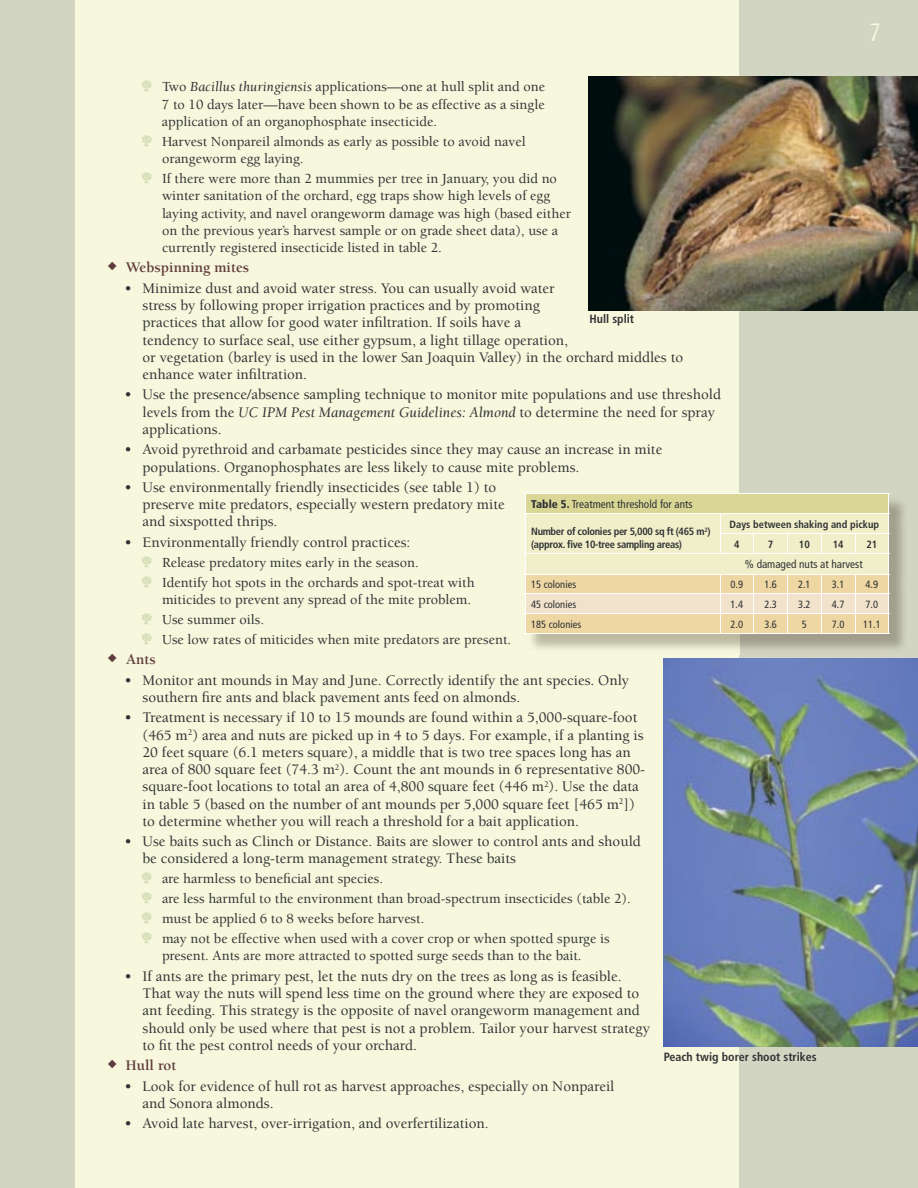
<style>
.page{position:relative;width:918px;height:1188px;background:#d3d5c3}
.page>*{position:absolute;margin:0;border:0;box-sizing:border-box;transform-origin:0 0}
.t1{font:27px "Myriad Std Tilt";color:#fafae1}
.t2{font:500 15px/17.2px "Berkeley";color:#303234}
.t3{font:700 15px "Berkeley";color:#613c3d}
.t4{font:500 14.25px/17.2px "Berkeley";color:#303234}
.t5{font:700 condensed 12px "Frutiger";color:#303234}
.t6{font:condensed 11.25px "Frutiger";color:#303234}
.t7{font:700 condensed 10.5px/12.6px "Frutiger";letter-spacing:-.03em;color:#303234}
.t8{font:condensed 10.5px "Frutiger";color:#303234}
.t9{font:700 condensed 10.5px/19.8px "Frutiger";color:#303234}
.s1{font-family:"Mini Pics Uprooted Twig";font-weight:400;color:#95b070}
.s2{font-weight:400;font-style:italic}
.s3{font-weight:900}
</style>
<div class="page">
<div style="left:76px;top:0;width:663px;height:1188px;background:#f6f7dc"></div>
<img style="left:664px;top:659px;width:254px;height:387px">
<img style="left:589px;top:77px;width:329px;height:233px">
<img style="left:532px;top:500px;width:372px;height:154px">
<hr style="left:525px;top:493px;width:195px;height:1px;background:#fffefd">
<hr style="left:720px;top:493px;width:34px;height:1px;background:#fffefd">
<hr style="left:754px;top:493px;width:34px;height:1px;background:#fffefd">
<hr style="left:788px;top:493px;width:33px;height:1px;background:#fffefd">
<hr style="left:821px;top:493px;width:34px;height:1px;background:#fffefd">
<hr style="left:855px;top:493px;width:34px;height:1px;background:#fffefd">
<svg style="left:525px;top:494px;width:364px;height:139px;background:#eee4bc"></svg>
<hr style="left:525px;top:633px;width:195px;height:1px;background:#fffefd">
<hr style="left:720px;top:633px;width:34px;height:1px;background:#fffefd">
<hr style="left:754px;top:633px;width:34px;height:1px;background:#fffefd">
<hr style="left:788px;top:633px;width:33px;height:1px;background:#fffefd">
<hr style="left:821px;top:633px;width:34px;height:1px;background:#fffefd">
<hr style="left:855px;top:633px;width:34px;height:1px;background:#fffefd">
<h1 class="t1" style="left:870px;top:17px;width:12px">7</h1>
<p class="t4" style="left:162px;top:79px;width:385px;text-align:justify;text-indent:-21px"><span class="s1">Z</span> Two <span class="s2">Bacillus thuringiensis</span> applications—one at hull split and one 7 to 10 days later—have been shown to be as effective as a single application of an organophosphate insecticide.</p>
<p class="t4" style="left:162px;top:133px;width:365px;text-indent:-21px"><span class="s1">Z</span> Harvest Nonpareil almonds as early as possible to avoid navel orangeworm egg laying.</p>
<p class="t4" style="left:162px;top:170px;width:410px;text-indent:-21px"><span class="s1">Z</span> If there were more than 2 mummies per tree in January, you did no winter sanitation of the orchard, egg traps show high levels of egg laying activity, and navel orangeworm damage was high (based either on the previous year’s harvest sample or on grade sheet data), use a currently registered insecticide listed in table 2.</p>
<p class="t3" style="left:126px;top:260px;width:125px">Webspinning mites</p>
<p class="t2" style="left:142px;top:280px;width:542px;text-indent:-18px">• Minimize dust and avoid water stress. You can usually avoid water<br>stress by following proper irrigation practices and by promoting<br>practices that allow for good water infiltration. If soils have a<br>tendency to surface seal, use either gypsum, a light tillage operation,<br>or vegetation (barley is used in the lower San Joaquin Valley) in the orchard middles to enhance water infiltration.</p>
<p class="t2" style="left:142px;top:386px;width:580px;text-indent:-18px">• Use the presence/absence sampling technique to monitor mite populations and use threshold levels from the <span class="s2">UC IPM Pest Management Guidelines: Almond</span> to determine the need for spray applications.</p>
<p class="t2" style="left:142px;top:441px;width:521px;text-indent:-18px">• Avoid pyrethroid and carbamate pesticides since they may cause an increase in mite populations. Organophosphates are less likely to cause mite problems.</p>
<p class="t2" style="left:142px;top:479px;width:364px;text-indent:-18px">• Use environmentally friendly insecticides (see table 1) to preserve mite predators, especially western predatory mite and sixspotted thrips.</p>
<p class="t2" style="left:124px;top:534px;width:287px">• Environmentally friendly control practices:</p>
<p class="t4" style="left:141px;top:553px;width:335px;line-height:20px"><span class="s1">Z</span> Release predatory mites early in the season.<br><span class="s1">Z</span> Identify hot spots in the orchards and spot-treat with</p>
<p class="t4" style="left:141px;top:590px;width:372px;line-height:20px;text-indent:21px">miticides to prevent any spread of the mite problem.<br><span class="s1">Z</span> Use summer oils.<br><span class="s1">Z</span> Use low rates of miticides when mite predators are present.</p>
<p class="t3" style="left:126px;top:652px;width:31px">Ants</p>
<p class="t2" style="left:142px;top:672px;width:488px;text-indent:-18px">• Monitor ant mounds in May and June. Correctly identify the ant species. Only southern fire ants and black pavement ants feed on almonds.</p>
<p class="t2" style="left:142px;top:709px;width:504px;text-indent:-18px">• Treatment is necessary if 10 to 15 mounds are found within a 5,000-square-foot (465 m<sup>2</sup>) area and nuts are picked up in 4 to 5 days. For example, if a planting is 20 feet square (6.1 meters square), a middle that is two tree spaces long has an area of 800 square feet (74.3 m<sup>2</sup>). Count the ant mounds in 6 representative 800- square-foot locations to total an area of 4,800 square feet (446 m<sup>2</sup>). Use the data in table 5 (based on the number of ant mounds per 5,000 square feet [465 m<sup>2</sup>]) to determine whether you will reach a threshold for a bait application.</p>
<p class="t2" style="left:143px;top:833px;width:500px;text-indent:-18px">• Use baits such as Clinch or Distance. Baits are slower to control ants and should be considered a long-term management strategy. These baits</p>
<p class="t4" style="left:141px;top:869px;width:491px;line-height:20px"><span class="s1">Z</span> are harmless to beneficial ant species.<br><span class="s1">Z</span> are less harmful to the environment than broad-spectrum insecticides (table 2).<br><span class="s1">Z</span> must be applied 6 to 8 weeks before harvest.<br><span class="s1">Z</span> may not be effective when used with a cover crop or when spotted spurge is</p>
<p class="t4" style="left:162px;top:948px;width:421px">present. Ants are more attracted to spotted surge seeds than to the bait.</p>
<p class="t2" style="left:142px;top:968px;width:509px;text-indent:-18px">• If ants are the primary pest, let the nuts dry on the trees as long as is feasible.<br>That way the nuts will spend less time on the ground where they are exposed to ant feeding. This strategy is the opposite of navel orangeworm management and should only be used where that pest is not a problem. Tailor your harvest strategy to fit the pest control needs of your orchard.</p>
<p class="t3" style="left:126px;top:1058px;width:52px">Hull rot</p>
<p class="t2" style="left:142px;top:1078px;width:473px;text-indent:-18px">• Look for evidence of hull rot as harvest approaches, especially on Nonpareil and Sonora almonds.</p>
<p class="t2" style="left:124px;top:1115px;width:366px">• Avoid late harvest, over-irrigation, and overfertilization.</p>
<p class="t5" style="left:590px;top:311px;width:46px">Hull split</p>
<p class="t6" style="left:531px;top:497px;width:163px"><span class="s3">Table 5.</span> Treatment threshold for ants</p>
<p class="t7" style="left:531px;top:525px;width:181px">Number of colonies per 5,000 sq ft (465 m<sup>2</sup>) (approx. five 10-tree sampling areas)</p>
<p class="t9" style="left:734px;top:514px;width:147px;text-indent:-5px">Days between shaking and pickup<br>4</p>
<p class="t7" style="left:768px;top:538px;width:7px">7</p>
<p class="t7" style="left:799px;top:538px;width:12px">10</p>
<p class="t7" style="left:833px;top:538px;width:12px">14</p>
<p class="t7" style="left:866px;top:538px;width:12px">21</p>
<p class="t6" style="left:745px;top:558px;width:119px">% damaged nuts at harvest</p>
<p class="t8" style="left:531px;top:578px;width:47px">15 colonies</p>
<p class="t8" style="left:731px;top:578px;width:14px">0.9</p>
<p class="t8" style="left:764px;top:578px;width:14px">1.6</p>
<p class="t8" style="left:798px;top:578px;width:14px">2.1</p>
<p class="t8" style="left:832px;top:578px;width:14px">3.1</p>
<p class="t8" style="left:866px;top:578px;width:14px">4.9</p>
<p class="t8" style="left:531px;top:598px;width:47px">45 colonies</p>
<p class="t8" style="left:731px;top:598px;width:14px">1.4</p>
<p class="t8" style="left:764px;top:598px;width:14px">2.3</p>
<p class="t8" style="left:798px;top:598px;width:14px">3.2</p>
<p class="t8" style="left:832px;top:598px;width:14px">4.7</p>
<p class="t8" style="left:866px;top:598px;width:14px">7.0</p>
<p class="t8" style="left:531px;top:618px;width:52px">185 colonies</p>
<p class="t8" style="left:731px;top:618px;width:14px">2.0</p>
<p class="t8" style="left:764px;top:618px;width:14px">3.6</p>
<p class="t8" style="left:802px;top:618px;width:7px">5</p>
<p class="t8" style="left:832px;top:618px;width:14px">7.0</p>
<p class="t8" style="left:863px;top:618px;width:19px">11.1</p>
<p class="t5" style="left:664px;top:1050px;width:154px">Peach twig borer shoot strikes</p>
</div>
